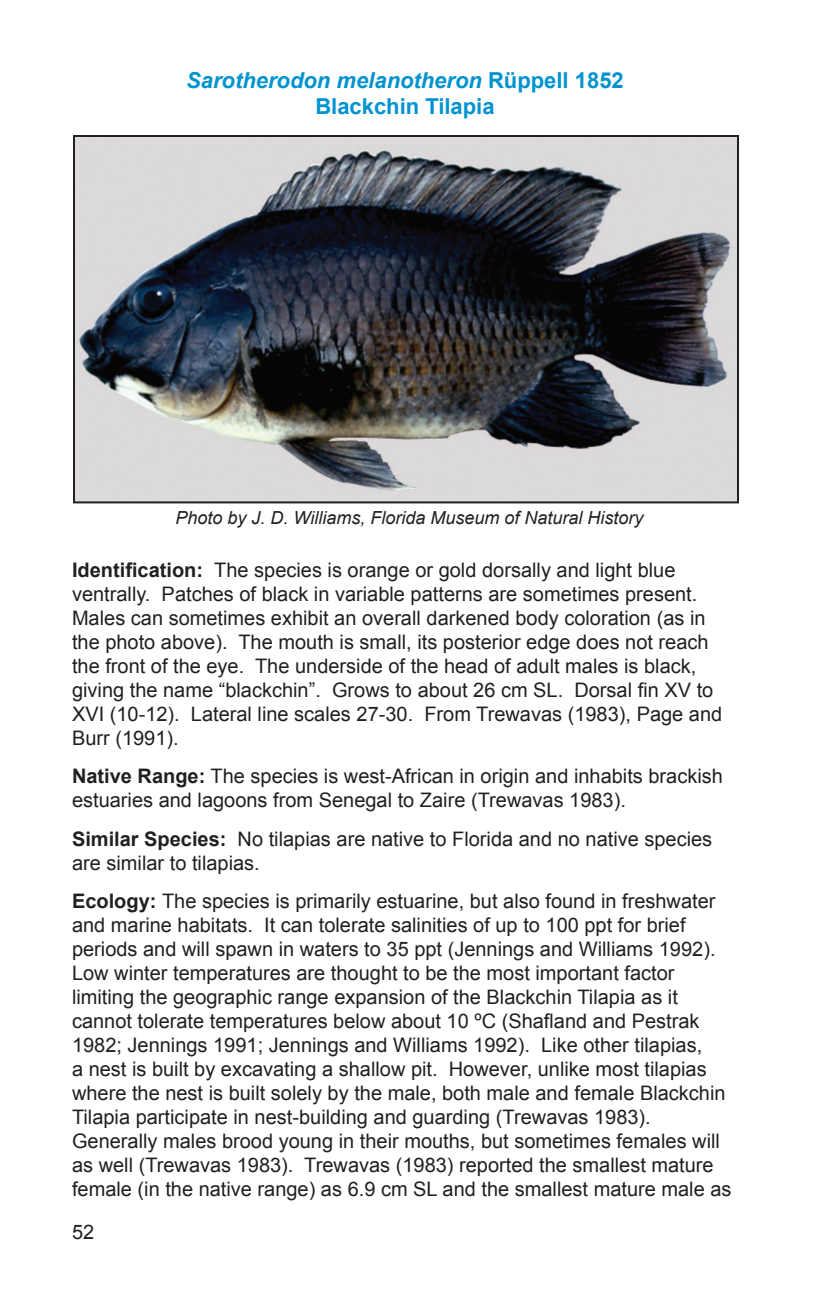
<style>
.page{position:relative;width:828px;height:1296px;background:#fff}
.page>*{position:absolute;margin:0;border:0;box-sizing:border-box;transform-origin:0 0}
.Section_Heading{font:700 22px/26.4px "Arial";color:#0093d0;text-align:center}
.Body_text{font:20px/24px "Arial";color:#231f20}
.Caption_photo{font:italic 18px "Arial";color:#231f20}
.s1{font-style:italic}
.s2{font-weight:700}
</style>
<div class="page">
<img style="left:76px;top:138px;width:660px;height:362px">
<div style="left:73px;top:135px;width:666px;height:368px;border:2px solid #231f20"></div>
<p class="Section_Heading" style="left:186px;top:68px;width:439px"><span class="s1">Sarotherodon melanotheron</span> Rüppell 1852<br>Blackchin Tilapia</p>
<p class="Caption_photo" style="left:176px;top:506px;width:469px">Photo by J. D. Williams, Florida Museum of Natural History</p>
<p class="Body_text" style="left:72px;top:558px;width:652px"><span class="s2">Identification:</span> The species is orange or gold dorsally and light blue ventrally. Patches of black in variable patterns are sometimes present.<br>Males can sometimes exhibit an overall darkened body coloration (as in the photo above). The mouth is small, its posterior edge does not reach the front of the eye. The underside of the head of adult males is black, giving the name “blackchin”. Grows to about 26 cm SL. Dorsal fin XV to XVI (10-12). Lateral line scales 27-30. From Trewavas (1983), Page and Burr (1991).</p>
<p class="Body_text" style="left:72px;top:765px;width:652px"><span class="s2">Native Range:</span> The species is west-African in origin and inhabits brackish estuaries and lagoons from Senegal to Zaire (Trewavas 1983).</p>
<p class="Body_text" style="left:72px;top:827px;width:642px"><span class="s2">Similar Species:</span> No tilapias are native to Florida and no native species are similar to tilapias.</p>
<p class="Body_text" style="left:72px;top:889px;width:661px"><span class="s2">Ecology:</span> The species is primarily estuarine, but also found in freshwater and marine habitats. It can tolerate salinities of up to 100 ppt for brief periods and will spawn in waters to 35 ppt (Jennings and Williams 1992).<br>Low winter temperatures are thought to be the most important factor limiting the geographic range expansion of the Blackchin Tilapia as it cannot tolerate temperatures below about 10 ºC (Shafland and Pestrak 1982; Jennings 1991; Jennings and Williams 1992). Like other tilapias,<br>a nest is built by excavating a shallow pit. However, unlike most tilapias where the nest is built solely by the male, both male and female Blackchin Tilapia participate in nest-building and guarding (Trewavas 1983).<br>Generally males brood young in their mouths, but sometimes females will as well (Trewavas 1983). Trewavas (1983) reported the smallest mature female (in the native range) as 6.9 cm SL and the smallest mature male as</p>
<p class="Body_text" style="left:72px;top:1220px;width:24px">52</p>
</div>
